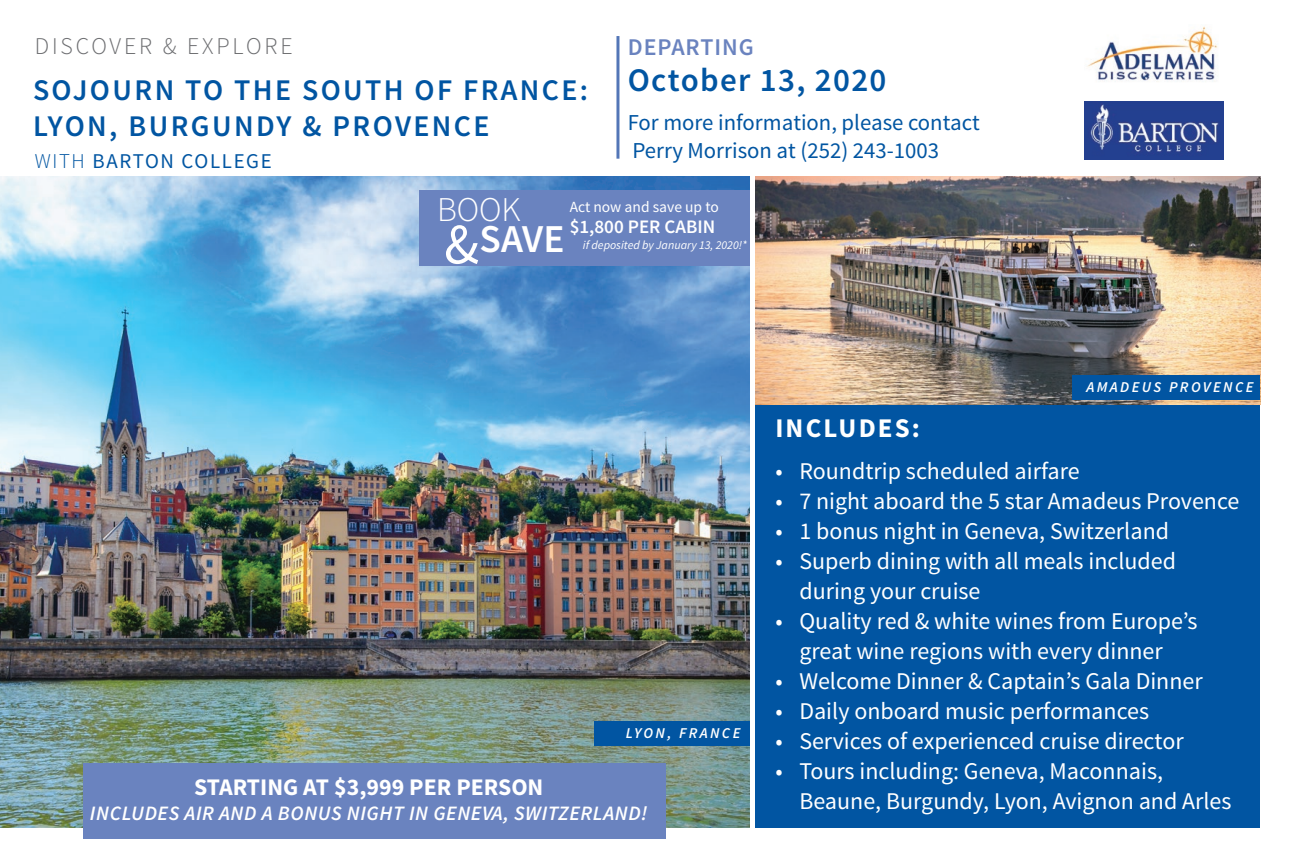
<style>
.page{position:relative;width:1296px;height:864px;background:#fff}
.page>*{position:absolute;margin:0;border:0;box-sizing:border-box;transform-origin:0 0}
.t1{font:600 39.6px "Source Sans Pro";color:#fff}
.t2{font:300 34.8px "Source Sans Pro";color:#fff}
.t3{font:600 33px "Source Sans Pro";letter-spacing:.04em;color:#0155a2}
.t4{font:600 30px/36px "Source Sans Pro";letter-spacing:.08em;color:#0155a2}
.t5{font:700 27px "Source Sans Pro";letter-spacing:.08em;color:#fff}
.t6{font:24px/30px "Source Sans Pro";color:#fff}
.t7{font:300 24px "Source Sans Pro";letter-spacing:.12em;color:#6c6d70}
.t8{font:600 24px "Source Sans Pro";letter-spacing:.04em;color:#6a83bf}
.t9{font:700 23.7px "Source Sans Pro";color:#fff}
.t10{font:22.8px/27.3px "Source Sans Pro";color:#0155a2}
.t11{font:21px "Source Sans Pro";letter-spacing:.08em;color:#0155a2}
.t12{font:italic 600 20.4px "Source Sans Pro";letter-spacing:.03em;color:#fff}
.t13{font:600 19.2px "Source Sans Pro";color:#fff}
.t14{font:15.6px "Source Sans Pro";color:#fff}
.t15{font:italic 600 15px "Source Sans Pro";letter-spacing:.16em;color:#fff}
.t16{font:italic 12px "Source Sans Pro";color:#fff}
.s1{font-weight:300}
.s2{font-weight:400;font-size:57.3px}
</style>
<div class="page">
<img style="left:0;top:176px;width:749px;height:651px">
<div style="left:755px;top:404px;width:505px;height:423px;background:#0155a2"></div>
<hr style="left:616px;top:36px;width:3px;height:123px;background:#5376b7">
<img style="left:1087px;top:26px;width:131px;height:56px">
<img style="left:755px;top:176px;width:505px;height:228px">
<div style="left:419px;top:190px;width:330px;height:75px;background:#6a83bf"></div>
<div style="left:83px;top:763px;width:583px;height:76px;background:#6a83bf"></div>
<div style="left:1073px;top:375px;width:187px;height:24px;background:#0155a2"></div>
<div style="left:594px;top:722px;width:155px;height:24px;background:#0155a2"></div>
<img style="left:1085px;top:102px;width:138px;height:58px">
<p class="t7" style="left:35px;top:31px;width:259px">DISCOVER &amp; EXPLORE</p>
<p class="t4" style="left:33px;top:73px;width:557px">SOJOURN TO THE SOUTH OF FRANCE:<br>LYON, BURGUNDY &amp; PROVENCE</p>
<p class="t11" style="left:35px;top:148px;width:239px"><span class="s1">WITH</span> BARTON COLLEGE</p>
<p class="t8" style="left:628px;top:32px;width:127px">DEPARTING</p>
<h3 class="t3" style="left:628px;top:59px;width:260px">October 13, 2020</h3>
<p class="t10" style="left:628px;top:109px;width:353px">For more information, please contact<br>Perry Morrison at (252) 243-1003</p>
<h2 class="t2" style="left:437px;top:188px;width:85px">BOOK</h2>
<h1 class="t1" style="left:444px;top:214px;width:122px"><span class="s2">&amp;</span>SAVE</h1>
<p class="t14" style="left:570px;top:197px;width:151px">Act now and save up to</p>
<p class="t13" style="left:570px;top:215px;width:147px">$1,800 PER CABIN</p>
<p class="t16" style="left:583px;top:237px;width:166px">if deposited by January 13, 2020!*</p>
<p class="t15" style="left:626px;top:724px;width:116px">LYON, FRANCE</p>
<p class="t9" style="left:194px;top:772px;width:351px">STARTING AT $3,999 PER PERSON</p>
<p class="t12" style="left:90px;top:801px;width:559px">INCLUDES AIR AND A BONUS NIGHT IN GENEVA, SWITZERLAND!</p>
<p class="t15" style="left:1086px;top:377px;width:169px">AMADEUS PROVENCE</p>
<p class="t5" style="left:775px;top:411px;width:146px">INCLUDES:</p>
<p class="t6" style="left:775px;top:457px;width:306px">• Roundtrip scheduled airfare</p>
<p class="t6" style="left:775px;top:487px;width:466px">• 7 night aboard the 5 star Amadeus Provence</p>
<p class="t6" style="left:775px;top:517px;width:395px">• 1 bonus night in Geneva, Switzerland</p>
<p class="t6" style="left:799px;top:547px;width:378px;text-indent:-24px">• Superb dining with all meals included during your cruise</p>
<p class="t6" style="left:775px;top:607px;width:424px;text-align:center">• Quality red &amp; white wines from Europe’s great wine regions with every dinner</p>
<p class="t6" style="left:775px;top:667px;width:429px">• Welcome Dinner &amp; Captain’s Gala Dinner</p>
<p class="t6" style="left:775px;top:697px;width:375px">• Daily onboard music performances</p>
<p class="t6" style="left:775px;top:727px;width:410px">• Services of experienced cruise director</p>
<p class="t6" style="left:799px;top:757px;width:434px;text-indent:-24px">• Tours including: Geneva, Maconnais,<br>Beaune, Burgundy, Lyon, Avignon and Arles</p>
</div>
